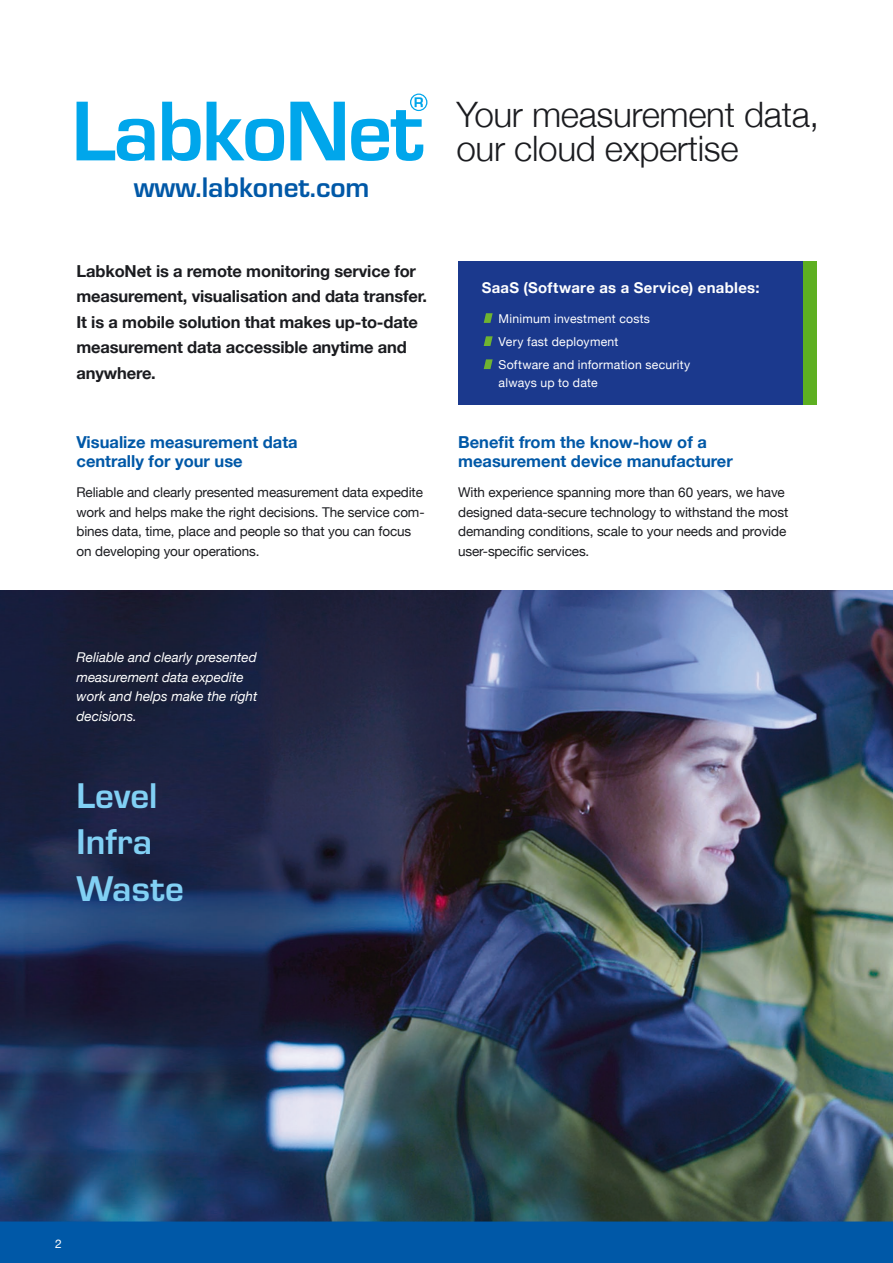
<style>
.page{position:relative;width:893px;height:1263px;background:#fff}
.page>*{position:absolute;margin:0;border:0;box-sizing:border-box;transform-origin:0 0}
.t1{font:700 37.05px/46.5px "Eurostile T";color:#81d0f4}
.t2{font:300 35.1px/33.8px "Helvetica Neue";letter-spacing:-.01em;color:#1b1c20}
.t3{font:700 29.4px "Eurostile T";color:#0058a7}
.t4{font:700 16.5px/25.5px "Helvetica Neue";letter-spacing:-.01em;color:#1b1c20}
.t5{font:700 16.5px/19.5px "Helvetica Neue";color:#0058a7}
.t6{font:700 15px "Helvetica Neue";letter-spacing:.02em;color:#fff}
.t7{font:13.5px/19.5px "Helvetica Neue";letter-spacing:-.01em;color:#1b1c20}
.t8{font:italic 13.5px/19.5px "Helvetica Neue";color:#fff}
.t9{font:12.15px/23.1px "Helvetica Neue";letter-spacing:.02em;color:#fff}
.t10{font:12px "Helvetica Neue";color:#fff}
</style>
<div class="page">
<div style="left:458px;top:261px;width:358px;height:144px;background:#1b398d"></div>
<div style="left:803px;top:261px;width:13px;height:144px;background:#5daf21"></div>
<img style="left:0;top:591px;width:893px;height:630px">
<svg style="left:77px;top:94px;width:350px;height:67px"></svg>
<svg style="left:484px;top:313px;width:9px;height:10px"></svg>
<svg style="left:484px;top:336px;width:9px;height:10px"></svg>
<svg style="left:484px;top:359px;width:9px;height:10px"></svg>
<div style="left:0;top:1221px;width:893px;height:42px;background:#0058a7"></div>
<h3 class="t3" style="left:134px;top:171px;width:238px">www.labkonet.com</h3>
<p class="t4" style="left:77px;top:259px;width:352px">LabkoNet is a remote monitoring service for measurement, visualisation and data transfer.<br>It is a mobile solution that makes up-to-date measurement data accessible anytime and anywhere.</p>
<p class="t5" style="left:77px;top:432px;width:223px">Visualize measurement data centrally for your use</p>
<p class="t7" style="left:77px;top:483px;width:350px">Reliable and clearly presented measurement data expedite work and helps make the right decisions. The service com&shy;bines data, time, place and people so that you can focus on developing your operations.</p>
<h2 class="t2" style="left:456px;top:96px;width:364px">Your measurement data, our cloud expertise</h2>
<p class="t6" style="left:482px;top:276px;width:279px">SaaS (Software as a Service) enables:</p>
<p class="t9" style="left:499px;top:308px;width:193px">Minimum investment costs<br>Very fast deployment<br>Software and information security</p>
<p class="t9" style="left:499px;top:372px;width:100px">always up to date</p>
<p class="t5" style="left:458px;top:432px;width:276px">Benefit from the know-how of a measurement device manufacturer</p>
<p class="t7" style="left:458px;top:483px;width:332px">With experience spanning more than 60 years, we have designed data-secure technology to withstand the most demanding conditions, scale to your needs and provide user-specific services.</p>
<p class="t8" style="left:77px;top:648px;width:182px">Reliable and clearly presented measurement data expedite work and helps make the right decisions.</p>
<h1 class="t1" style="left:77px;top:772px;width:109px">Level<br>Infra<br>Waste</h1>
<p class="t10" style="left:55px;top:1235px;width:8px">2</p>
</div>
